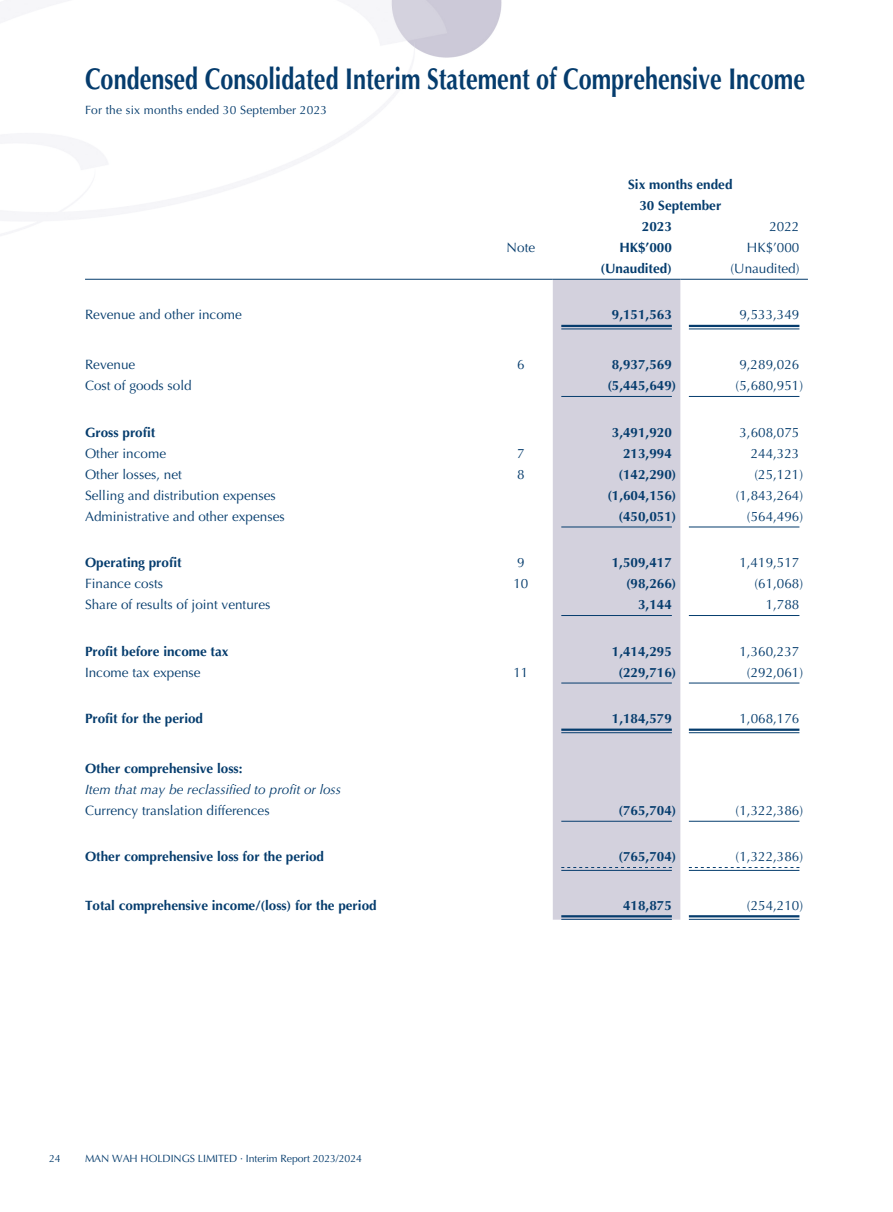
<style>
.page{position:relative;width:893px;height:1212px;background:#fff}
.page>*{position:absolute;margin:0;border:0;box-sizing:border-box;transform-origin:0 0}
.t1{font:700 30px "Optima LT Std";color:#053c6d;scale:.78 1}
.t2{font:13.5px "Optima LT Std";color:#053c6d}
.t3{font:700 13.5px/21px "Optima LT Std";color:#053c6d}
.t4{font:italic 13.5px "Optima LT Std";color:#053c6d}
.t5{font:12px "Optima LT Std";letter-spacing:.015em;color:#053c6d}
.t6{font:10.5px "Optima LT Std";letter-spacing:-.005em;color:#053c6d}
</style>
<div class="page">
<img style="left:0;top:0;width:808px;height:920px">
<div style="left:553px;top:280px;width:127px;height:640px;background:#d3d1dd"></div>
<hr style="left:85px;top:279px;width:404px;height:1px;background:#053c6d">
<hr style="left:489px;top:279px;width:64px;height:1px;background:#053c6d">
<hr style="left:553px;top:279px;width:127px;height:1px;background:#053c6d">
<hr style="left:680px;top:279px;width:128px;height:1px;background:#053c6d">
<hr style="left:561px;top:325px;width:111px;height:2px;background:#053c6d">
<hr style="left:561px;top:329px;width:111px;height:1px;background:#053c6d">
<hr style="left:689px;top:325px;width:110px;height:2px;background:#053c6d">
<hr style="left:689px;top:329px;width:110px;height:1px;background:#053c6d">
<hr style="left:561px;top:396px;width:111px;height:1px;background:#053c6d">
<hr style="left:689px;top:396px;width:110px;height:1px;background:#053c6d">
<hr style="left:561px;top:527px;width:111px;height:1px;background:#053c6d">
<hr style="left:689px;top:527px;width:110px;height:1px;background:#053c6d">
<hr style="left:561px;top:615px;width:111px;height:1px;background:#053c6d">
<hr style="left:689px;top:615px;width:110px;height:1px;background:#053c6d">
<hr style="left:561px;top:683px;width:111px;height:1px;background:#053c6d">
<hr style="left:689px;top:683px;width:110px;height:1px;background:#053c6d">
<hr style="left:561px;top:728px;width:111px;height:3px;background:#053c6d">
<hr style="left:561px;top:732px;width:111px;height:1px;background:#053c6d">
<hr style="left:689px;top:728px;width:110px;height:3px;background:#053c6d">
<hr style="left:689px;top:732px;width:110px;height:1px;background:#053c6d">
<hr style="left:561px;top:821px;width:111px;height:1px;background:#053c6d">
<hr style="left:689px;top:821px;width:110px;height:1px;background:#053c6d">
<svg style="left:561px;top:867px;width:111px;height:1px"></svg>
<hr style="left:561px;top:870px;width:111px;height:1px;background:#053c6d">
<svg style="left:689px;top:867px;width:110px;height:1px"></svg>
<hr style="left:689px;top:870px;width:110px;height:1px;background:#053c6d">
<hr style="left:561px;top:915px;width:111px;height:2px;background:#053c6d">
<hr style="left:561px;top:919px;width:111px;height:1px;background:#053c6d">
<hr style="left:689px;top:915px;width:110px;height:2px;background:#053c6d">
<hr style="left:689px;top:919px;width:110px;height:1px;background:#053c6d">
<h1 class="t1" style="left:85px;top:61px;width:925px">Condensed Consolidated Interim Statement of Comprehensive Income</h1>
<p class="t5" style="left:85px;top:103px;width:244px">For the six months ended 30 September 2023</p>
<p class="t3" style="left:639px;top:174px;width:95px;text-indent:-11px">Six months ended<br>30 September<br>2023</p>
<p class="t2" style="left:769px;top:218px;width:32px">2022</p>
<p class="t2" style="left:507px;top:239px;width:30px">Note</p>
<p class="t3" style="left:619px;top:237px;width:54px">HK$’000</p>
<p class="t2" style="left:747px;top:239px;width:54px">HK$’000</p>
<p class="t3" style="left:601px;top:258px;width:73px">(Unaudited)</p>
<p class="t2" style="left:730px;top:260px;width:71px">(Unaudited)</p>
<p class="t2" style="left:85px;top:307px;width:158px">Revenue and other income</p>
<p class="t3" style="left:612px;top:304px;width:62px">9,151,563</p>
<p class="t2" style="left:739px;top:307px;width:62px">9,533,349</p>
<p class="t2" style="left:85px;top:357px;width:52px">Revenue</p>
<p class="t2" style="left:517px;top:357px;width:9px">6</p>
<p class="t3" style="left:612px;top:354px;width:62px">8,937,569</p>
<p class="t2" style="left:739px;top:357px;width:62px">9,289,026</p>
<p class="t2" style="left:85px;top:378px;width:108px">Cost of goods sold</p>
<p class="t3" style="left:607px;top:375px;width:71px">(5,445,649)</p>
<p class="t2" style="left:736px;top:378px;width:69px">(5,680,951)</p>
<p class="t3" style="left:85px;top:422px;width:72px">Gross profit</p>
<p class="t3" style="left:612px;top:422px;width:62px">3,491,920</p>
<p class="t2" style="left:739px;top:424px;width:62px">3,608,075</p>
<p class="t2" style="left:85px;top:445px;width:83px">Other income</p>
<p class="t2" style="left:517px;top:445px;width:9px">7</p>
<p class="t3" style="left:623px;top:443px;width:50px">213,994</p>
<p class="t2" style="left:751px;top:445px;width:50px">244,323</p>
<p class="t2" style="left:85px;top:466px;width:98px">Other losses, net</p>
<p class="t2" style="left:517px;top:466px;width:9px">8</p>
<p class="t3" style="left:619px;top:464px;width:59px">(142,290)</p>
<p class="t2" style="left:754px;top:466px;width:50px">(25,121)</p>
<p class="t2" style="left:85px;top:487px;width:192px">Selling and distribution expenses</p>
<p class="t3" style="left:607px;top:485px;width:71px">(1,604,156)</p>
<p class="t2" style="left:736px;top:487px;width:69px">(1,843,264)</p>
<p class="t2" style="left:85px;top:508px;width:201px">Administrative and other expenses</p>
<p class="t3" style="left:619px;top:506px;width:59px">(450,051)</p>
<p class="t2" style="left:747px;top:508px;width:58px">(564,496)</p>
<p class="t3" style="left:85px;top:552px;width:98px">Operating profit</p>
<p class="t2" style="left:517px;top:555px;width:9px">9</p>
<p class="t3" style="left:612px;top:552px;width:62px">1,509,417</p>
<p class="t2" style="left:739px;top:555px;width:62px">1,419,517</p>
<p class="t2" style="left:85px;top:576px;width:80px">Finance costs</p>
<p class="t2" style="left:513px;top:576px;width:17px">10</p>
<p class="t3" style="left:626px;top:573px;width:52px">(98,266)</p>
<p class="t2" style="left:754px;top:576px;width:50px">(61,068)</p>
<p class="t2" style="left:85px;top:597px;width:187px">Share of results of joint ventures</p>
<p class="t3" style="left:638px;top:594px;width:35px">3,144</p>
<p class="t2" style="left:766px;top:597px;width:35px">1,788</p>
<p class="t3" style="left:85px;top:641px;width:145px">Profit before income tax</p>
<p class="t3" style="left:612px;top:641px;width:62px">1,414,295</p>
<p class="t2" style="left:739px;top:643px;width:62px">1,360,237</p>
<p class="t2" style="left:85px;top:664px;width:117px">Income tax expense</p>
<p class="t2" style="left:513px;top:664px;width:17px">11</p>
<p class="t3" style="left:619px;top:662px;width:59px">(229,716)</p>
<p class="t2" style="left:747px;top:664px;width:58px">(292,061)</p>
<p class="t3" style="left:85px;top:708px;width:120px">Profit for the period</p>
<p class="t3" style="left:612px;top:708px;width:62px">1,184,579</p>
<p class="t2" style="left:739px;top:711px;width:62px">1,068,176</p>
<p class="t3" style="left:85px;top:758px;width:159px">Other comprehensive loss:</p>
<p class="t4" style="left:85px;top:781px;width:258px">Item that may be reclassified to profit or loss</p>
<p class="t2" style="left:85px;top:802px;width:186px">Currency translation differences</p>
<p class="t3" style="left:619px;top:800px;width:59px">(765,704)</p>
<p class="t2" style="left:736px;top:802px;width:69px">(1,322,386)</p>
<p class="t3" style="left:85px;top:846px;width:241px">Other comprehensive loss for the period</p>
<p class="t3" style="left:619px;top:846px;width:59px">(765,704)</p>
<p class="t2" style="left:736px;top:849px;width:69px">(1,322,386)</p>
<p class="t3" style="left:85px;top:895px;width:293px">Total comprehensive income/(loss) for the period</p>
<p class="t3" style="left:623px;top:895px;width:50px">418,875</p>
<p class="t2" style="left:747px;top:897px;width:58px">(254,210)</p>
<p class="t6" style="left:49px;top:1153px;width:13px">24</p>
<p class="t6" style="left:85px;top:1153px;width:278px">MAN WAH HOLDINGS LIMITED · Interim Report 2023/2024</p>
</div>
